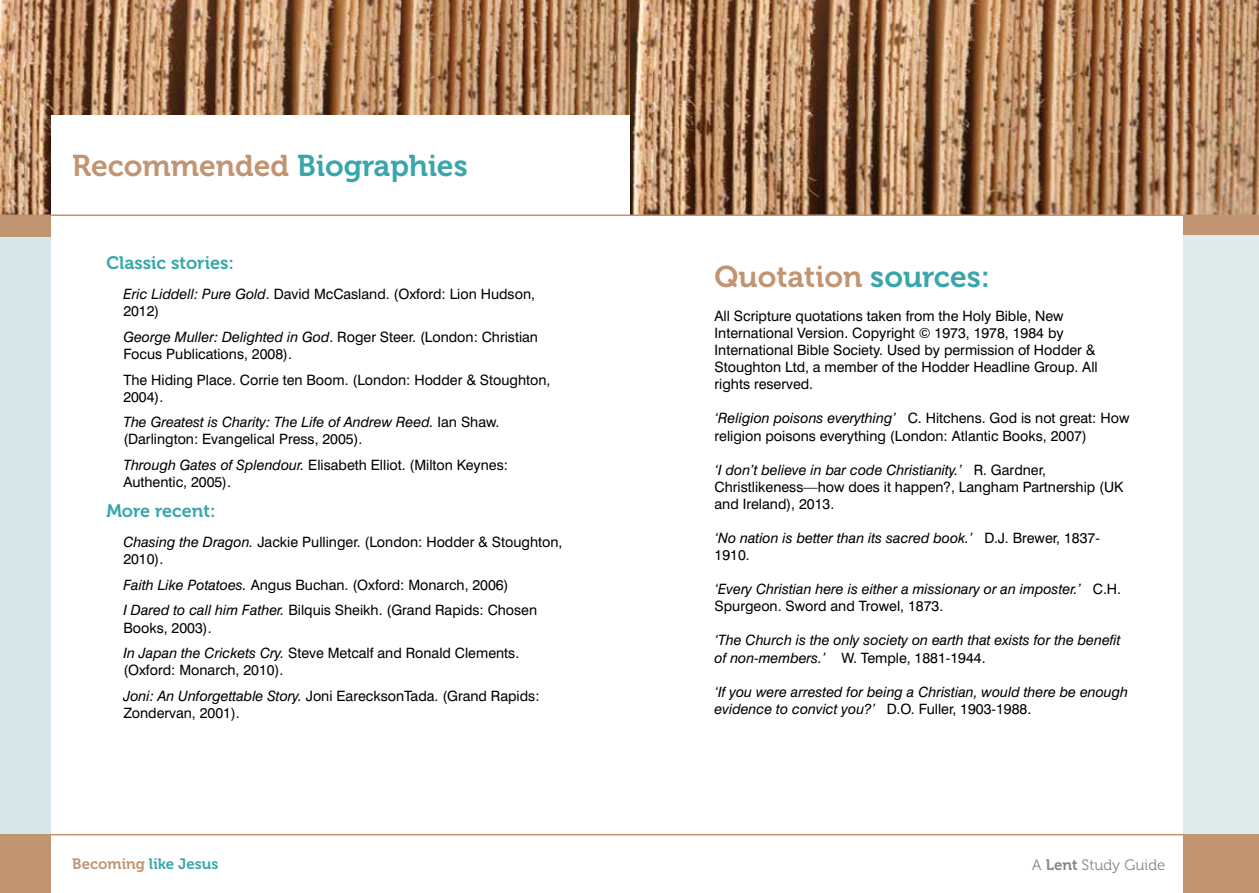
<style>
.page{position:relative;width:1259px;height:893px;background:#fff}
.page>*{position:absolute;margin:0;border:0;box-sizing:border-box;transform-origin:0 0}
.t1{font:30px "Museo 700";color:#c19472}
.t2{font:18px "Museo 700";color:#38a6aa}
.t3{font:15px "Museo 700";color:#38a6aa}
.t4{font:15px "Museo 300";color:#848688}
.t5{font:14.25px/17.1px "Swiss 721 BT";color:#000}
.t6{font:italic 14.25px/17.1px "Swiss 721 BT";color:#000}
.s1{color:#38a6aa}
.s2{font-style:italic}
.s3{color:#c19472}
.s4{font-style:normal}
.s5{font-family:"Museo 700"}
</style>
<div class="page">
<img style="left:629px;top:0;width:630px;height:214px">
<div style="left:0;top:136px;width:51px;height:715px;background:#d7e6e8"></div>
<img style="left:0;top:0;width:629px;height:214px">
<div style="left:51px;top:115px;width:578px;height:111px;background:#fff"></div>
<div style="left:0;top:835px;width:51px;height:58px;background:#c19472"></div>
<div style="left:0;top:216px;width:51px;height:20px;background:#c19472"></div>
<hr style="left:0;top:214px;width:1259px;height:2px;background:#c19472">
<div style="left:1183px;top:216px;width:76px;height:630px;background:#e0ebec"></div>
<div style="left:1183px;top:835px;width:76px;height:58px;background:#c19472"></div>
<hr style="left:0;top:834px;width:1259px;height:1px;background:#c19472">
<div style="left:1183px;top:216px;width:76px;height:19px;background:#c19472"></div>
<h1 class="t1" style="left:72px;top:149px;width:397px">Recommended <span class="s1">Biographies</span></h1>
<p class="t2" style="left:106px;top:253px;width:129px">Classic stories:</p>
<p class="t5" style="left:123px;top:285px;width:413px"><span class="s2">Eric Liddell: Pure Gold</span>. David McCasland. (Oxford: Lion Hudson,<br>2012)</p>
<p class="t5" style="left:123px;top:328px;width:416px"><span class="s2">George Muller: Delighted in God</span>. Roger Steer. (London: Christian<br>Focus Publications, 2008).</p>
<p class="t5" style="left:123px;top:371px;width:429px">The Hiding Place. Corrie ten Boom. (London: Hodder &amp; Stoughton,<br>2004).</p>
<p class="t5" style="left:123px;top:414px;width:377px"><span class="s2">The Greatest is Charity: The Life of Andrew Reed.</span> Ian Shaw. (Darlington: Evangelical Press, 2005).</p>
<p class="t5" style="left:123px;top:456px;width:386px"><span class="s2">Through Gates of Splendour.</span> Elisabeth Elliot. (Milton Keynes:<br>Authentic, 2005).</p>
<p class="t2" style="left:106px;top:501px;width:111px">More recent:</p>
<p class="t5" style="left:123px;top:533px;width:440px"><span class="s2">Chasing the Dragon.</span> Jackie Pullinger. (London: Hodder &amp; Stoughton,<br>2010).</p>
<p class="t5" style="left:123px;top:572px;width:415px;line-height:25.7px"><span class="s2">Faith Like Potatoes.</span> Angus Buchan. (Oxford: Monarch, 2006)<br><span class="s2">I Dared to call him Father.</span> Bilquis Sheikh. (Grand Rapids: Chosen</p>
<p class="t5" style="left:123px;top:614px;width:397px;line-height:25.7px">Books, 2003).<br><span class="s2">In Japan the Crickets Cry.</span> Steve Metcalf and Ronald Clements.</p>
<p class="t5" style="left:123px;top:657px;width:418px;line-height:25.7px">(Oxford: Monarch, 2010).<br><span class="s2">Joni: An Unforgettable Story.</span> Joni EarecksonTada. (Grand Rapids:</p>
<p class="t5" style="left:123px;top:704px;width:118px">Zondervan, 2001).</p>
<p class="t3" style="left:72px;top:856px;width:148px"><span class="s3">Becoming</span> like Jesus</p>
<h1 class="t1" style="left:714px;top:260px;width:277px">Quotation <span class="s1">sources:</span></h1>
<p class="t5" style="left:714px;top:307px;width:385px">All Scripture quotations taken from the Holy Bible, New International Version. Copyright © 1973, 1978, 1984 by International Bible Society. Used by permission of Hodder &amp; Stoughton Ltd, a member of the Hodder Headline Group. All rights reserved.</p>
<p class="t5" style="left:714px;top:410px;width:416px"><span class="s2">‘Religion poisons everything’</span> C. Hitchens. God is not great: How religion poisons everything (London: Atlantic Books, 2007)</p>
<p class="t5" style="left:714px;top:461px;width:410px"><span class="s2">‘I don’t believe in bar code Christianity.’</span> R. Gardner,<br>Christlikeness—how does it happen?, Langham Partnership (UK and Ireland), 2013.</p>
<p class="t6" style="left:714px;top:529px;width:387px">‘No nation is better than its sacred book.’ <span class="s4">D.J. Brewer, 1837-<br>1910.</span></p>
<p class="t6" style="left:714px;top:580px;width:408px">‘Every Christian here is either a missionary or an imposter.’ <span class="s4">C.H.<br>Spurgeon. Sword and Trowel, 1873.</span></p>
<p class="t6" style="left:714px;top:632px;width:407px">‘The Church is the only society on earth that exists for the benefit of non-members.’ <span class="s4">W. Temple, 1881-1944.</span></p>
<p class="t6" style="left:714px;top:683px;width:415px">‘If you were arrested for being a Christian, would there be enough evidence to convict you?’ <span class="s4">D.O. Fuller, 1903-1988.</span></p>
<p class="t4" style="left:1031px;top:857px;width:135px">A <span class="s5">Lent</span> Study Guide</p>
</div>
